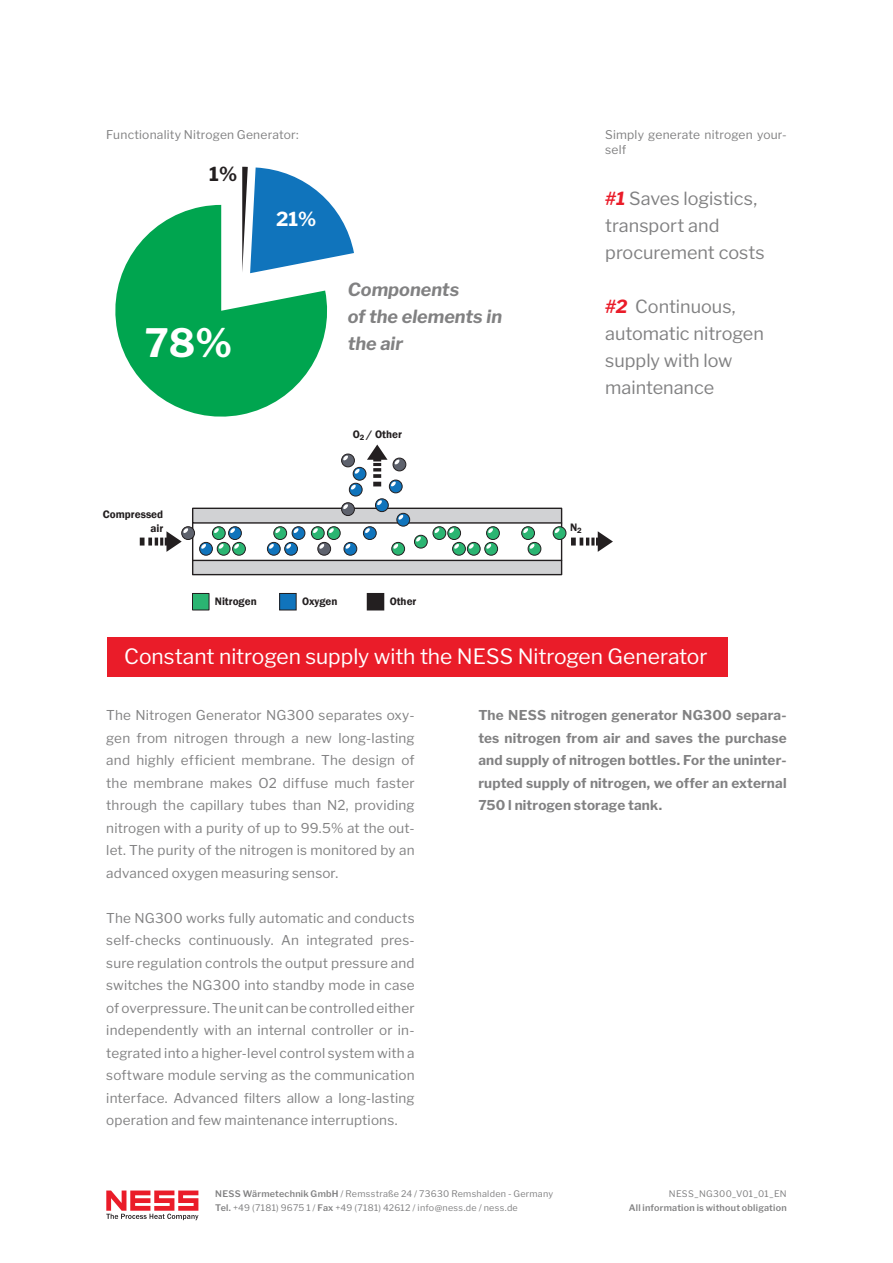
<style>
.page{position:relative;width:893px;height:1263px;background:#fff}
.page>*{position:absolute;margin:0;border:0;box-sizing:border-box;transform-origin:0 0}
.t1{font:700 38.85px "Libre Franklin";color:#fff}
.t2{font:21px "Libre Franklin";letter-spacing:-.005em;color:#fff}
.t3{font:700 19.2px "Libre Franklin";color:#fff}
.t4{font:700 19.2px "Libre Franklin";color:#231f20}
.t5{font:18px/27px "Libre Franklin";color:#818182}
.t6{font:italic 700 18px/27px "Libre Franklin";color:#818182}
.t7{font:13.5px/22.5px "Libre Franklin";letter-spacing:.01em;color:#818182;text-align:justify}
.t8{font:700 13.5px/22.5px "Libre Franklin";letter-spacing:.01em;color:#818182;text-align:justify}
.t9{font:12px/14.4px "Libre Franklin";letter-spacing:.015em;color:#818182}
.t10{font:600 11.1px/13.4px "Franklin Gothic";color:#231f20;text-align:right}
.t11{font:9px/13.5px "Libre Franklin";letter-spacing:.03em;color:#818182}
.t12{font:600 9px "Libre Franklin";letter-spacing:.025em;color:#818182}
.s1{font-weight:700;font-style:italic;color:#ea1c29}
.s2{font-weight:600}
</style>
<div class="page">
<svg style="left:106px;top:1190px;width:92px;height:30px"></svg>
<div style="left:107px;top:637px;width:620px;height:40px;background:#ea1c29"></div>
<svg style="left:115px;top:205px;width:212px;height:212px;fill:#00a54f"></svg>
<svg style="left:242px;top:167px;width:112px;height:106px"></svg>
<hr style="left:561px;top:523px;width:1px;height:37px;background:#231f20">
<hr style="left:192px;top:523px;width:1px;height:37px;background:#231f20">
<div style="left:193px;top:560px;width:369px;height:15px;background:#d1d2d4"></div>
<div style="left:192px;top:560px;width:370px;height:15px;border:1px solid #231f20"></div>
<svg style="left:571px;top:531px;width:42px;height:21px"></svg>
<div style="left:199px;top:542px;width:14px;height:13px;border:1px solid #231f20;border-radius:50%"></div>
<div style="left:267px;top:542px;width:13px;height:13px;border:1px solid #231f20;border-radius:50%"></div>
<div style="left:284px;top:542px;width:14px;height:13px;border:1px solid #231f20;border-radius:50%"></div>
<div style="left:344px;top:542px;width:13px;height:13px;border:1px solid #231f20;border-radius:50%"></div>
<div style="left:217px;top:542px;width:13px;height:13px;border:1px solid #231f20;border-radius:50%"></div>
<div style="left:232px;top:542px;width:14px;height:13px;border:1px solid #231f20;border-radius:50%"></div>
<div style="left:318px;top:542px;width:13px;height:13px;border:1px solid #231f20;border-radius:50%"></div>
<div style="left:393px;top:458px;width:13px;height:13px;background:#5e626d;border-radius:50%"></div>
<div style="left:393px;top:458px;width:13px;height:13px;border:1px solid #231f20;border-radius:50%"></div>
<div style="left:375px;top:498px;width:14px;height:14px;border:1px solid #231f20;border-radius:50%"></div>
<div style="left:349px;top:483px;width:13px;height:13px;background:#1074bc;border-radius:50%"></div>
<div style="left:349px;top:483px;width:13px;height:13px;border:1px solid #231f20;border-radius:50%"></div>
<div style="left:341px;top:454px;width:14px;height:13px;border:1px solid #231f20;border-radius:50%"></div>
<div style="left:391px;top:542px;width:14px;height:13px;border:1px solid #231f20;border-radius:50%"></div>
<div style="left:452px;top:542px;width:14px;height:13px;border:1px solid #231f20;border-radius:50%"></div>
<div style="left:467px;top:542px;width:13px;height:13px;border:1px solid #231f20;border-radius:50%"></div>
<div style="left:484px;top:542px;width:14px;height:13px;border:1px solid #231f20;border-radius:50%"></div>
<div style="left:528px;top:542px;width:13px;height:13px;border:1px solid #231f20;border-radius:50%"></div>
<div style="left:553px;top:526px;width:13px;height:14px;border:1px solid #231f20;border-radius:50%"></div>
<svg style="left:139px;top:500px;width:424px;height:54px"></svg>
<div style="left:389px;top:480px;width:13px;height:13px;border:1px solid #231f20;border-radius:50%"></div>
<svg style="left:343px;top:444px;width:57px;height:46px"></svg>
<div style="left:192px;top:593px;width:17px;height:17px;background:#2bb572"></div>
<div style="left:192px;top:593px;width:17px;height:17px;border:1px solid #231f20"></div>
<div style="left:367px;top:593px;width:17px;height:17px;background:#231f20"></div>
<div style="left:280px;top:593px;width:16px;height:17px;background:#1074bc"></div>
<div style="left:279px;top:593px;width:17px;height:17px;border:1px solid #231f20"></div>
<p class="t9" style="left:106px;top:128px;width:194px">Functionality Nitrogen Generator:</p>
<p class="t9" style="left:605px;top:128px;width:183px">Simply generate nitrogen your&shy;self</p>
<h3 class="t5" style="left:605px;top:184px;width:161px"><span class="s1">#1</span> Saves logistics, transport and procurement costs</h3>
<h3 class="t5" style="left:605px;top:292px;width:160px"><span class="s1">#2</span> Continuous, automatic nitrogen supply with low maintenance</h3>
<h3 class="t4" style="left:209px;top:163px;width:29px">1%</h3>
<h3 class="t3" style="left:276px;top:208px;width:42px">21%</h3>
<h3 class="t6" style="left:348px;top:275px;width:156px">Components<br>of the elements in the air</h3>
<h1 class="t1" style="left:145px;top:319px;width:89px">78%</h1>
<p class="t10" style="left:103px;top:508px;width:62px">Compressed air</p>
<p class="t10" style="left:353px;top:428px;width:51px">O<sub>2</sub> / Other</p>
<p class="t10" style="left:215px;top:594px;width:43px">Nitrogen</p>
<p class="t10" style="left:302px;top:594px;width:37px">Oxygen</p>
<p class="t10" style="left:390px;top:594px;width:28px">Other</p>
<p class="t10" style="left:570px;top:520px;width:13px">N<sub>2</sub></p>
<h2 class="t2" style="left:124px;top:644px;width:585px">Constant nitrogen supply with the NESS Nitrogen Generator</h2>
<p class="t7" style="left:106px;top:704px;width:310px">The Nitrogen Generator NG300 separates oxy&shy;gen from nitrogen through a new long-lasting and highly efficient membrane. The design of the membrane makes O2 diffuse much faster through the capillary tubes than N2, providing nitrogen with a purity of up to 99.5% at the out&shy;let. The purity of the nitrogen is monitored by an advanced oxygen measuring sensor.</p>
<p class="t7" style="left:106px;top:907px;width:310px">The NG300 works fully automatic and conducts self-checks continuously. An integrated pres&shy;sure regulation controls the output pressure and switches the NG300 into standby mode in case of overpressure. The unit can be controlled either independently with an internal controller or in&shy;tegrated into a higher-level control system with a software module serving as the communication interface. Advanced filters allow a long-lasting operation and few maintenance interruptions.</p>
<p class="t8" style="left:478px;top:704px;width:310px">The NESS nitrogen generator NG300 separa&shy;tes nitrogen from air and saves the purchase and supply of nitrogen bottles. For the uninter&shy;rupted supply of nitrogen, we offer an external 750 l nitrogen storage tank.</p>
<p class="t11" style="left:215px;top:1187px;width:339px"><span class="s2">NESS Wärmetechnik GmbH</span> / Remsstraße 24 / 73630 Remshalden - Germany<br><span class="s2">Tel.</span> +49 (7181) 9675 1 / <span class="s2">Fax</span> +49 (7181) 42612 / info@ness.de / ness.de</p>
<p class="t11" style="left:669px;top:1187px;width:119px">NESS_NG300_V01_01_EN</p>
<p class="t12" style="left:629px;top:1202px;width:159px">All information is without obligation</p>
</div>
